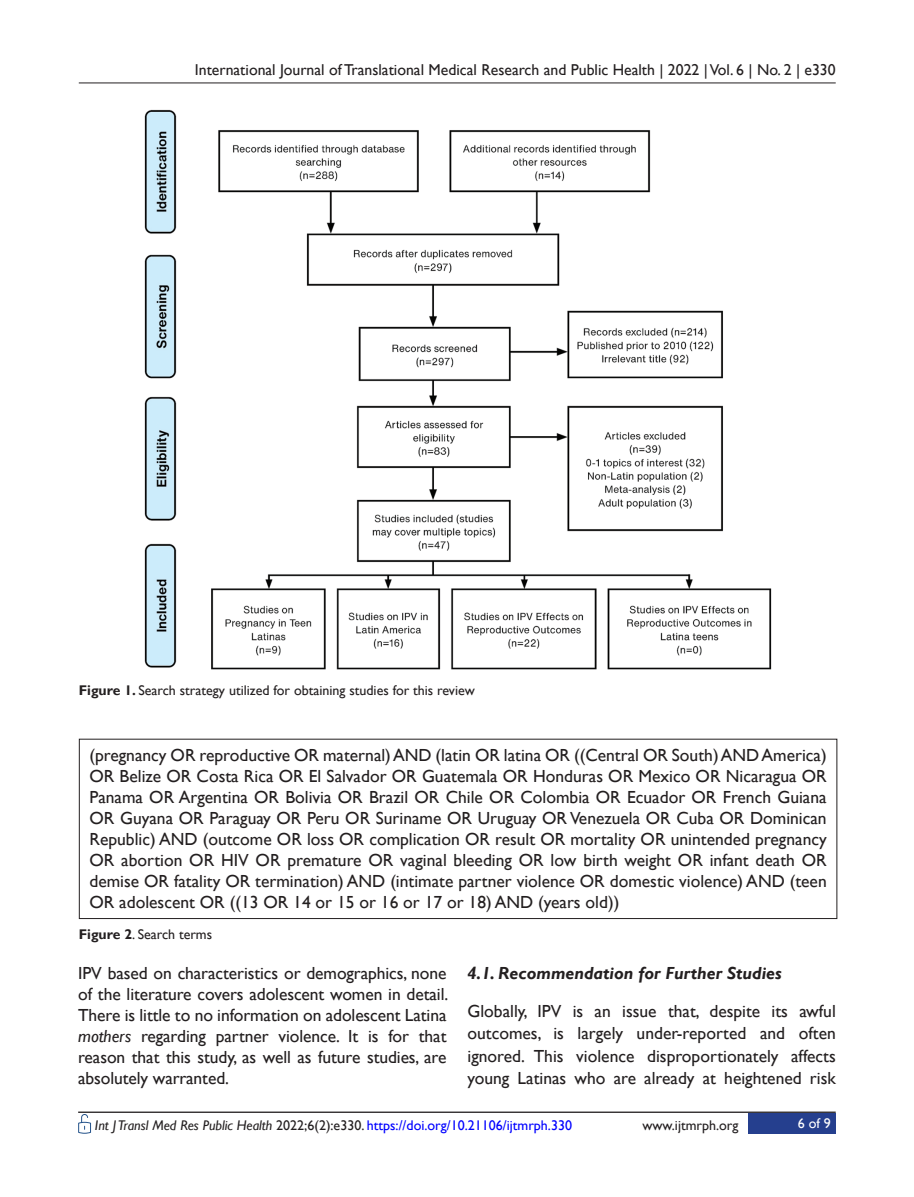
<style>
.page{position:relative;width:914px;height:1197px;background:#fff}
.page>*{position:absolute;margin:0;border:0;box-sizing:border-box;transform-origin:0 0}
.TX_no_indent{font:17.5px/21px "Gill Sans";color:#231f20;text-align:justify}
.TX{font:17.5px/21px "Gill Sans";letter-spacing:-.005em;color:#231f20;text-align:justify}
.t1{font:italic 700 17.5px "Gill Sans";color:#231f20}
.t2{font:15.75px "Gill Sans";color:#231f20}
.FGC{font:14px "Gill Sans";color:#231f20}
.t3{font:14px "Gill Sans";color:#00f}
.t4{font:14px "Gill Sans";color:#fff}
.s1{font-weight:700}
.s2{font-style:italic}
.s3{font-style:italic;color:#231f20}
.s4{color:#231f20}
</style>
<div class="page">
<hr style="left:79px;top:83px;width:756px;height:1px;background:#231f20">
<hr style="left:78px;top:1112px;width:757px;height:1px;background:#231f20">
<svg style="left:78px;top:1114px;width:13px;height:20px"></svg>
<div style="left:748px;top:1113px;width:87px;height:21px;background:#253f8e"></div>
<img style="left:144px;top:109px;width:628px;height:561px">
<div style="left:79px;top:739px;width:758px;height:180px;border:1px solid #231f20"></div>
<p class="t2" style="left:195px;top:60px;width:642px">International Journal of Translational Medical Research and Public Health | 2022 | Vol. 6 | No. 2 | e330</p>
<p class="FGC" style="left:79px;top:682px;width:397px"><span class="s1">Figure 1.</span> Search strategy utilized for obtaining studies for this review</p>
<p class="TX_no_indent" style="left:89px;top:745px;width:738px">(pregnancy OR reproductive OR maternal) AND (latin OR latina OR ((Central OR South) AND America)<br>OR Belize OR Costa Rica OR El Salvador OR Guatemala OR Honduras OR Mexico OR Nicaragua OR Panama OR Argentina OR Bolivia OR Brazil OR Chile OR Colombia OR Ecuador OR French Guiana OR Guyana OR Paraguay OR Peru OR Suriname OR Uruguay OR Venezuela OR Cuba OR Dominican Republic) AND (outcome OR loss OR complication OR result OR mortality OR unintended pregnancy OR abortion OR HIV OR premature OR vaginal bleeding OR low birth weight OR infant death OR demise OR fatality OR termination) AND (intimate partner violence OR domestic violence) AND (teen OR adolescent OR ((13 OR 14 or 15 or 16 or 17 or 18) AND (years old))</p>
<p class="FGC" style="left:79px;top:926px;width:135px"><span class="s1">Figure 2</span>. Search terms</p>
<p class="TX" style="left:78px;top:963px;width:371px">IPV based on characteristics or demographics, none of the literature covers adolescent women in detail.<br>There is little to no information on adolescent Latina <span class="s2">mothers</span> regarding partner violence. It is for that reason that this study, as well as future studies, are absolutely warranted.</p>
<h2 class="t1" style="left:467px;top:963px;width:316px">4.1. Recommendation for Further Studies</h2>
<p class="TX_no_indent" style="left:467px;top:1000px;width:370px;line-height:22.6px">Globally, IPV is an issue that, despite its awful outcomes, is largely under-reported and often ignored. This violence disproportionately affects young Latinas who are already at heightened risk</p>
<p class="t3" style="left:95px;top:1117px;width:478px"><span class="s3">Int J Transl Med Res Public Health</span> <span class="s4">2022;6(2):e330.</span> https://doi.org/10.21106/ijtmrph.330</p>
<p class="FGC" style="left:642px;top:1117px;width:97px">www.ijtmrph.org</p>
<p class="t4" style="left:797px;top:1115px;width:35px">6 of 9</p>
</div>
